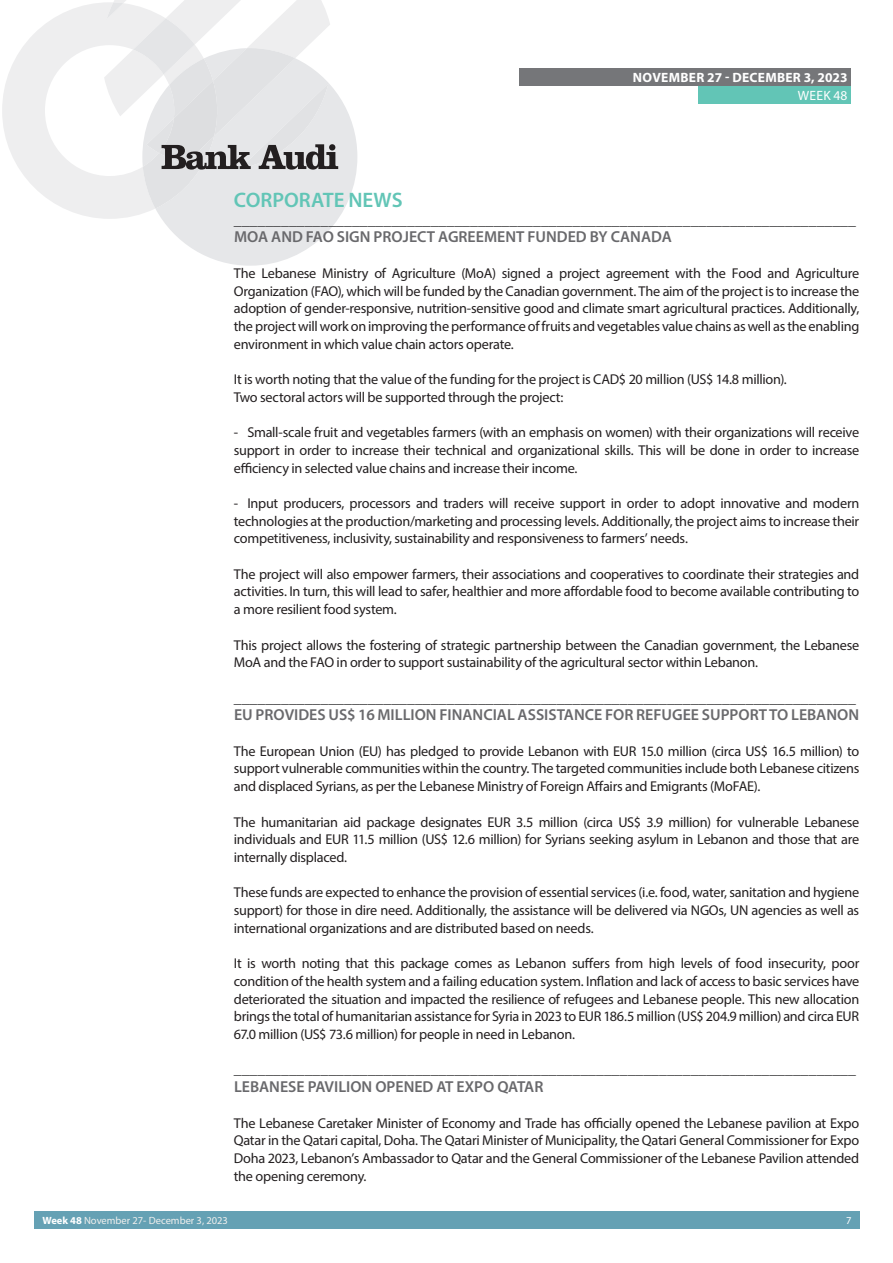
<style>
.page{position:relative;width:893px;height:1263px;background:#fff}
.page>*{position:absolute;margin:0;border:0;box-sizing:border-box;transform-origin:0 0}
.t1{font:600 21px "Myriad Pro";color:#62c5b6}
.t2{font:600 15.9px "Myriad Pro";color:#69696c}
.t3{font:15.75px "Myriad Pro";color:#3e3e3f}
.t4{font:14.25px/17.7px "Myriad Pro";letter-spacing:-.02em;color:#231f20;text-align:justify}
.t5{font:700 13.5px "Myriad Pro";letter-spacing:.02em;color:#fff}
.t6{font:13.5px "Myriad Pro";letter-spacing:.02em;color:#fff}
.t7{font:10.5px "Myriad Pro";color:#f1f0ee}
.t8{font:10.5px "Myriad Pro";color:#fff}
.s1{font-weight:700;color:#fff}
</style>
<div class="page">
<div style="left:519px;top:68px;width:331px;height:17px;background:#757679"></div>
<div style="left:34px;top:1212px;width:826px;height:17px;background:#65a1b4"></div>
<div style="left:698px;top:86px;width:152px;height:17px;background:#62c5b6"></div>
<svg style="left:162px;top:95px;width:195px;height:171px;fill:#e6e7e9"></svg>
<svg style="left:2px;top:0;width:336px;height:219px"></svg>
<p class="t5" style="left:633px;top:68px;width:216px">NOVEMBER 27 - DECEMBER 3, 2023</p>
<p class="t6" style="left:798px;top:87px;width:51px">WEEK 48</p>
<h1 class="t1" style="left:234px;top:187px;width:170px">CORPORATE NEWS</h1>
<p class="t3" style="left:234px;top:210px;width:624px">_______________________________________________________________________________</p>
<p class="t2" style="left:234px;top:227px;width:439px">MOA AND FAO SIGN PROJECT AGREEMENT FUNDED BY CANADA</p>
<p class="t4" style="left:234px;top:264px;width:627px">The Lebanese Ministry of Agriculture (MoA) signed a project agreement with the Food and Agriculture Organization (FAO), which will be funded by the Canadian government. The aim of the project is to increase the adoption of gender-responsive, nutrition-sensitive good and climate smart agricultural practices. Additionally, the project will work on improving the performance of fruits and vegetables value chains as well as the enabling environment in which value chain actors operate.</p>
<p class="t4" style="left:234px;top:370px;width:554px">It is worth noting that the value of the funding for the project is CAD$ 20 million (US$ 14.8 million).<br>Two sectoral actors will be supported through the project:</p>
<p class="t4" style="left:234px;top:423px;width:627px">- Small-scale fruit and vegetables farmers (with an emphasis on women) with their organizations will receive support in order to increase their technical and organizational skills. This will be done in order to increase efficiency in selected value chains and increase their income.</p>
<p class="t4" style="left:234px;top:494px;width:627px">- Input producers, processors and traders will receive support in order to adopt innovative and modern technologies at the production/marketing and processing levels. Additionally, the project aims to increase their competitiveness, inclusivity, sustainability and responsiveness to farmers’ needs.</p>
<p class="t4" style="left:234px;top:565px;width:627px">The project will also empower farmers, their associations and cooperatives to coordinate their strategies and activities. In turn, this will lead to safer, healthier and more affordable food to become available contributing to a more resilient food system.</p>
<p class="t4" style="left:234px;top:636px;width:627px">This project allows the fostering of strategic partnership between the Canadian government, the Lebanese<br>MoA and the FAO in order to support sustainability of the agricultural sector within Lebanon.</p>
<p class="t3" style="left:234px;top:688px;width:624px">_______________________________________________________________________________</p>
<p class="t2" style="left:234px;top:705px;width:627px">EU PROVIDES US$ 16 MILLION FINANCIAL ASSISTANCE FOR REFUGEE SUPPORT TO LEBANON</p>
<p class="t4" style="left:234px;top:742px;width:627px">The European Union (EU) has pledged to provide Lebanon with EUR 15.0 million (circa US$ 16.5 million) to support vulnerable communities within the country. The targeted communities include both Lebanese citizens and displaced Syrians, as per the Lebanese Ministry of Foreign Affairs and Emigrants (MoFAE).</p>
<p class="t4" style="left:234px;top:813px;width:627px">The humanitarian aid package designates EUR 3.5 million (circa US$ 3.9 million) for vulnerable Lebanese individuals and EUR 11.5 million (US$ 12.6 million) for Syrians seeking asylum in Lebanon and those that are internally displaced.</p>
<p class="t4" style="left:234px;top:883px;width:627px">These funds are expected to enhance the provision of essential services (i.e. food, water, sanitation and hygiene support) for those in dire need. Additionally, the assistance will be delivered via NGOs, UN agencies as well as international organizations and are distributed based on needs.</p>
<p class="t4" style="left:234px;top:954px;width:627px">It is worth noting that this package comes as Lebanon suffers from high levels of food insecurity, poor condition of the health system and a failing education system. Inflation and lack of access to basic services have deteriorated the situation and impacted the resilience of refugees and Lebanese people. This new allocation brings the total of humanitarian assistance for Syria in 2023 to EUR 186.5 million (US$ 204.9 million) and circa EUR 67.0 million (US$ 73.6 million) for people in need in Lebanon.</p>
<p class="t3" style="left:234px;top:1059px;width:624px">_______________________________________________________________________________</p>
<p class="t2" style="left:234px;top:1077px;width:311px">LEBANESE PAVILION OPENED AT EXPO QATAR</p>
<p class="t4" style="left:234px;top:1114px;width:627px">The Lebanese Caretaker Minister of Economy and Trade has officially opened the Lebanese pavilion at Expo Qatar in the Qatari capital, Doha. The Qatari Minister of Municipality, the Qatari General Commissioner for Expo Doha 2023, Lebanon’s Ambassador to Qatar and the General Commissioner of the Lebanese Pavilion attended the opening ceremony.</p>
<p class="t7" style="left:43px;top:1214px;width:187px"><span class="s1">Week 48</span> November 27- December 3, 2023</p>
<p class="t8" style="left:846px;top:1213px;width:7px">7</p>
</div>
